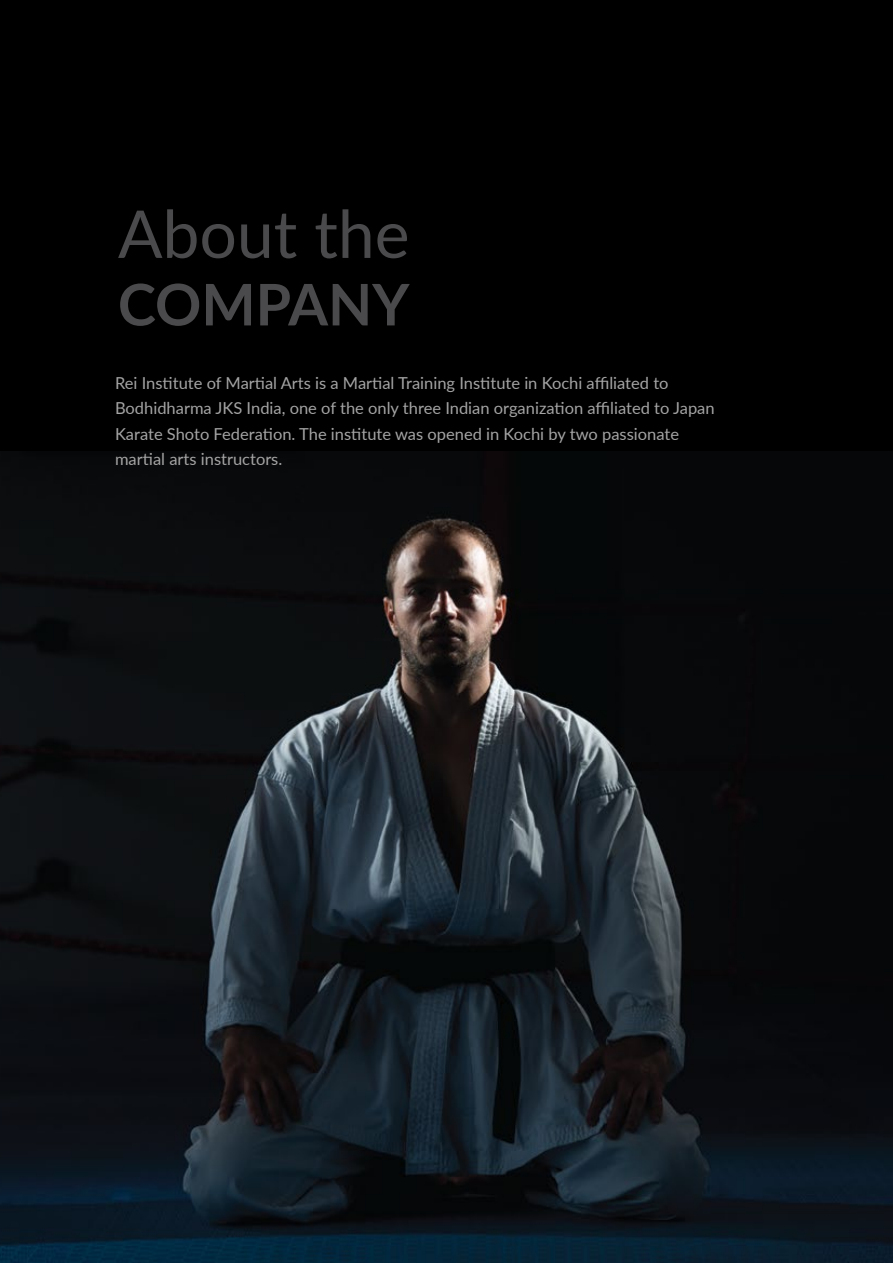
<style>
.page{position:relative;width:893px;height:1263px;background:#fff}
.page>*{position:absolute;margin:0;border:0;box-sizing:border-box;transform-origin:0 0}
.t1{font:66px "Lato";color:#4a4a4c}
.t2{font:700 57.45px "Lato";color:#4a4a4c}
.t3{font:16.5px/25.5px "Lato";color:#a5a4a4}
</style>
<div class="page">
<div style="left:0;top:0;width:893px;height:684px;background:#000"></div>
<img style="left:0;top:452px;width:893px;height:811px">
<h1 class="t1" style="left:118px;top:187px;width:293px">About the</h1>
<h2 class="t2" style="left:118px;top:262px;width:293px">COMPANY</h2>
<p class="t3" style="left:115px;top:369px;width:601px">Rei Institute of Martial Arts is a Martial Training Institute in Kochi affiliated to Bodhidharma JKS India, one of the only three Indian organization affiliated to Japan Karate Shoto Federation. The institute was opened in Kochi by two passionate martial arts instructors.</p>
</div>
